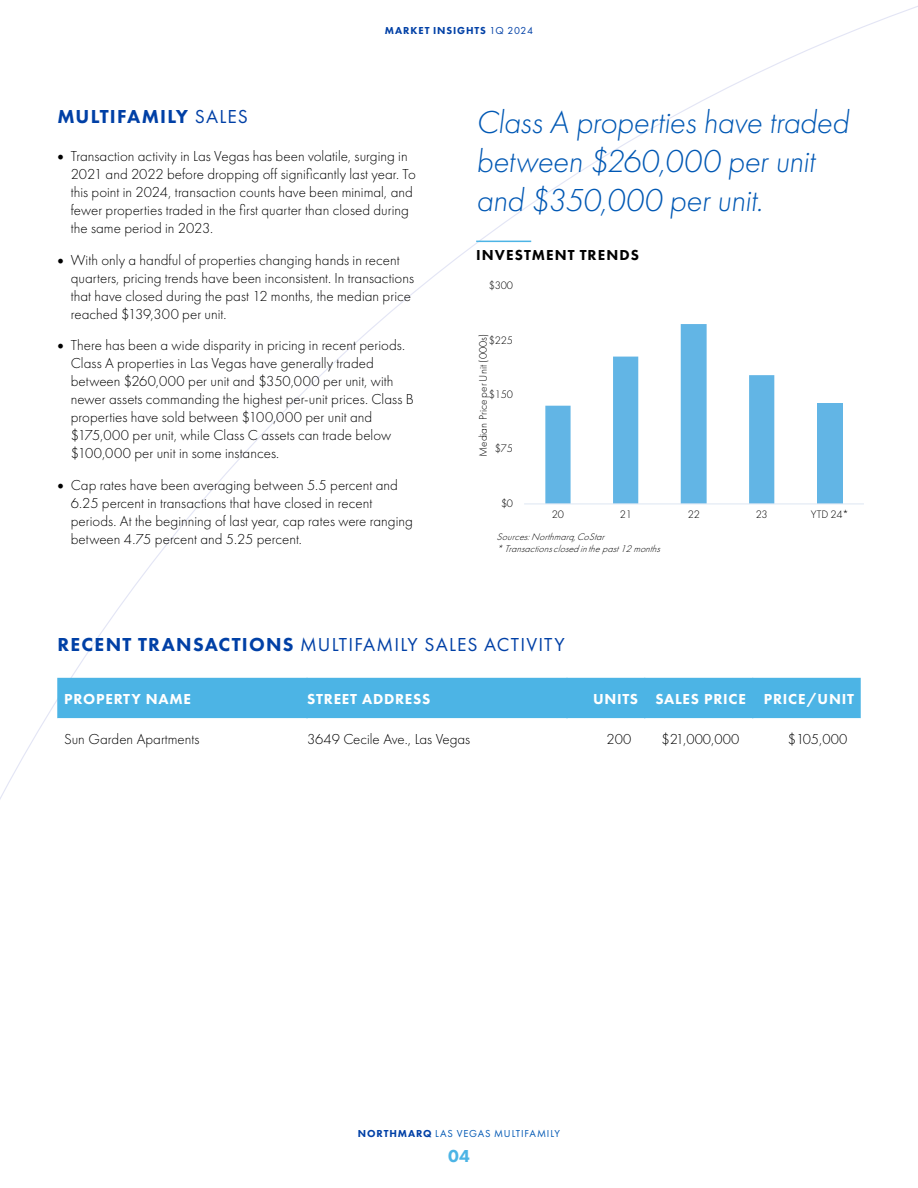
<style>
.page{position:relative;width:918px;height:1188px;background:#fff}
.page>*{position:absolute;margin:0;border:0;box-sizing:border-box;transform-origin:0 0}
.t1{font:italic 300 33px/39px "Futura PT";letter-spacing:-.015em;color:#0058b4}
.t2{font:19.5px "Futura PT";letter-spacing:.06em;color:#0040a6}
.t3{font:800 19.5px "Futura PT";letter-spacing:.06em;color:#0040a6}
.t4{font:800 18px "Futura PT";color:#4cb4e5}
.table_copy{font:300 15px/18px "Futura PT";color:#000}
.Body_Copy{font:800 15px "Futura PT";letter-spacing:.05em;color:#fff}
.t5{font:800 15px "Futura PT";letter-spacing:.07em;color:#000}
.Body_Copy-2{font:300 15px "Futura PT";color:#000}
.t6{font:300 11.25px "Futura PT";letter-spacing:-.02em;color:#000}
.t7{font:10.5px "Futura PT";letter-spacing:.08em;color:#0058b4}
.t8{font:800 10.5px "Futura PT";letter-spacing:.085em;color:#0040a6}
.t9{font:italic 300 9.9px/12.6px "Futura PT";color:#000}
.s1{font-weight:400}
.s2{font-family:"Minion Pro";font-weight:400;font-size:18px}
.s3{font-weight:800}
.s4{font-weight:800;color:#0040a6}
</style>
<div class="page">
<hr style="left:476px;top:241px;width:55px;height:1px;background:#4cb4e5">
<div style="left:57px;top:678px;width:804px;height:41px;background:#4cb4e5"></div>
<hr style="left:307px;top:678px;width:1px;height:40px;background:#4cb4e5">
<hr style="left:567px;top:678px;width:1px;height:40px;background:#4cb4e5">
<hr style="left:645px;top:678px;width:1px;height:40px;background:#4cb4e5">
<hr style="left:752px;top:678px;width:1px;height:40px;background:#4cb4e5">
<div style="left:817px;top:403px;width:26px;height:101px;background:#62b5e5"></div>
<svg style="left:545px;top:324px;width:229px;height:179px"></svg>
<hr style="left:524px;top:503px;width:340px;height:1px;background:#e0e8f4">
<p class="t8" style="left:385px;top:24px;width:150px">MARKET INSIGHTS <span class="s1">1Q 2024</span></p>
<p class="t3" style="left:57px;top:104px;width:192px">MULTIFAMILY <span class="s1">SALES</span></p>
<p class="t1" style="left:476px;top:103px;width:374px">Class A properties have traded between $260,000 per unit and $350,000 per unit.</p>
<p class="table_copy" style="left:71px;top:147px;width:347px;text-indent:-14px"><span class="s2">•</span> Transaction activity in Las Vegas has been volatile, surging in 2021 and 2022 before dropping off significantly last year. To this point in 2024, transaction counts have been minimal, and fewer properties traded in the first quarter than closed during the same period in 2023.</p>
<p class="table_copy" style="left:71px;top:251px;width:345px;text-indent:-14px"><span class="s2">•</span> With only a handful of properties changing hands in recent quarters, pricing trends have been inconsistent. In transactions that have closed during the past 12 months, the median price reached $139,300 per unit.</p>
<p class="table_copy" style="left:71px;top:336px;width:345px;text-indent:-14px"><span class="s2">•</span> There has been a wide disparity in pricing in recent periods.<br>Class A properties in Las Vegas have generally traded between $260,000 per unit and $350,000 per unit, with newer assets commanding the highest per-unit prices. Class B properties have sold between $100,000 per unit and $175,000 per unit, while Class C assets can trade below $100,000 per unit in some instances.</p>
<p class="table_copy" style="left:71px;top:476px;width:344px;text-indent:-14px"><span class="s2">•</span> Cap rates have been averaging between 5.5 percent and 6.25 percent in transactions that have closed in recent periods. At the beginning of last year, cap rates were ranging between 4.75 percent and 5.25 percent.</p>
<p class="t5" style="left:476px;top:246px;width:164px">INVESTMENT TRENDS</p>
<p class="t6" style="left:489px;top:279px;width:26px">$300</p>
<p class="t6" style="left:489px;top:333px;width:26px">$225</p>
<p class="t6" style="left:477px;top:457px;width:124px;rotate:-90deg">Median Price per Unit (000s)</p>
<p class="t6" style="left:489px;top:388px;width:26px">$150</p>
<p class="t6" style="left:495px;top:442px;width:20px">$75</p>
<p class="t6" style="left:501px;top:497px;width:14px">$0</p>
<p class="t6" style="left:552px;top:508px;width:14px">20</p>
<p class="t6" style="left:620px;top:508px;width:14px">21</p>
<p class="t6" style="left:688px;top:508px;width:14px">22</p>
<p class="t6" style="left:756px;top:508px;width:14px">23</p>
<p class="t6" style="left:811px;top:508px;width:40px">YTD 24*</p>
<p class="t9" style="left:497px;top:530px;width:169px">Sources:Northmarq,CoStar *Transactionsclosedinthepast 12months</p>
<p class="t2" style="left:57px;top:633px;width:509px"><span class="s3">RECENT TRANSACTIONS</span> MULTIFAMILY SALES ACTIVITY</p>
<p class="Body_Copy" style="left:64px;top:689px;width:128px">PROPERTY NAME</p>
<p class="Body_Copy" style="left:307px;top:689px;width:125px">STREET ADDRESS</p>
<p class="Body_Copy" style="left:593px;top:689px;width:46px">UNITS</p>
<p class="Body_Copy" style="left:656px;top:689px;width:92px">SALES PRICE</p>
<p class="Body_Copy" style="left:764px;top:689px;width:92px">PRICE/UNIT</p>
<p class="table_copy" style="left:64px;top:730px;width:137px">Sun Garden Apartments</p>
<p class="table_copy" style="left:307px;top:730px;width:165px">3649 Cecile Ave., Las Vegas</p>
<p class="table_copy" style="left:607px;top:730px;width:26px">200</p>
<p class="table_copy" style="left:662px;top:730px;width:79px">$21,000,000</p>
<p class="Body_Copy-2" style="left:788px;top:731px;width:61px">$105,000</p>
<p class="t7" style="left:358px;top:1127px;width:204px"><span class="s4">NORTHMARQ</span> LAS VEGAS MULTIFAMILY</p>
<p class="t4" style="left:448px;top:1145px;width:23px">04</p>
</div>
